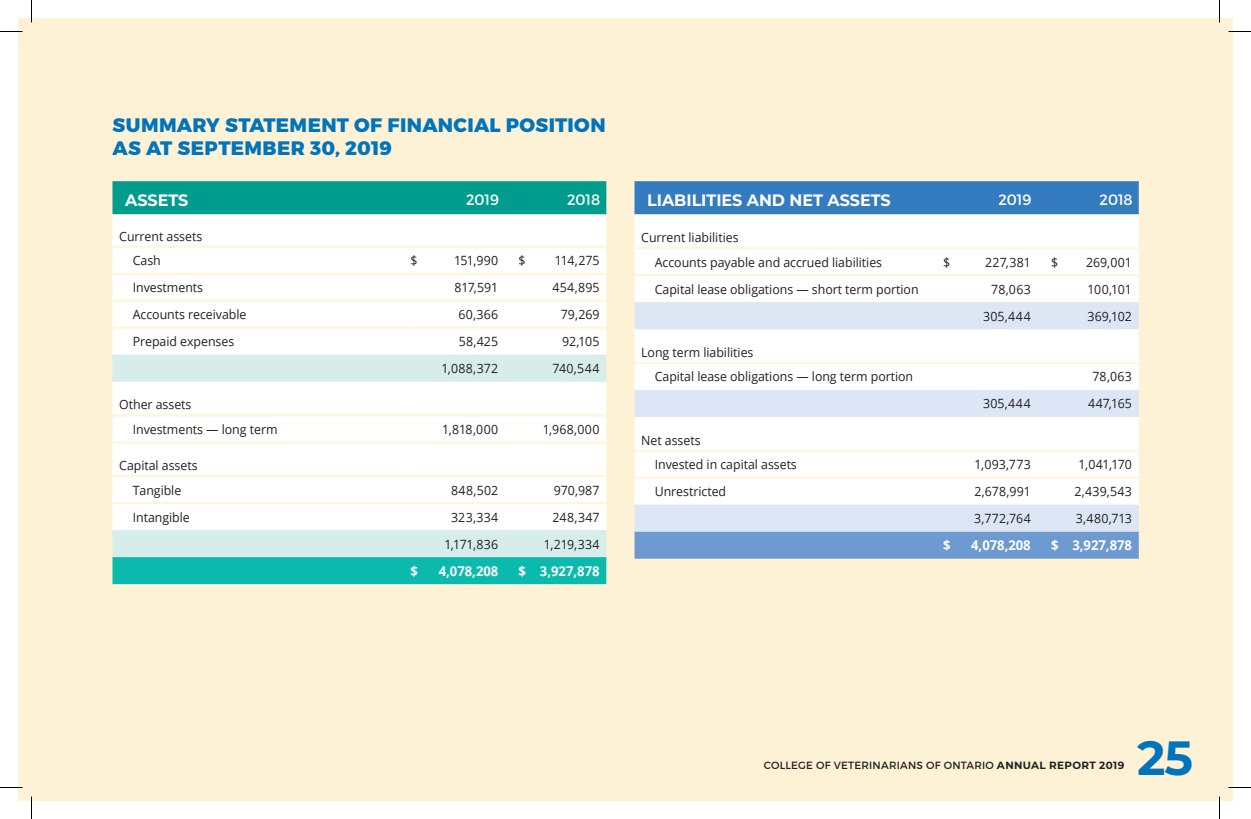
<style>
.page{position:relative;width:1251px;height:819px;background:#fff}
.page>*{position:absolute;margin:0;border:0;box-sizing:border-box;transform-origin:0 0}
.t1{font:700 48px "Montserrat";color:#0174bc}
.t2{font:800 19.5px/22.5px "Montserrat";letter-spacing:.02em;color:#0174bc}
.t3{font:700 16.5px "Montserrat";letter-spacing:-.005em;color:#fff}
.t4{font:15px "Montserrat";letter-spacing:-.005em;color:#fff}
.t5{font:700 13.5px "Open Sans";letter-spacing:-.005em;color:#fff}
.t6{font:12.75px/24.5px "Open Sans";letter-spacing:-.005em;color:#231f20}
.t7{font:10.5px "Montserrat";letter-spacing:.02em;color:#231f20}
.s1{font-weight:700}
</style>
<div class="page">
<div style="left:18px;top:18px;width:1215px;height:783px;background:#fef2d6"></div>
<div style="left:112px;top:181px;width:494px;height:33px;background:#009c8e"></div>
<div style="left:112px;top:214px;width:494px;height:141px;background:#fff"></div>
<svg style="left:112px;top:355px;width:494px;height:202px;background:#f3f9f9"></svg>
<div style="left:112px;top:557px;width:494px;height:27px;background:#0bb9ad"></div>
<hr style="left:112px;top:246px;width:299px;height:2px;background:#fef5dc">
<hr style="left:411px;top:246px;width:94px;height:2px;background:#fef5dc">
<hr style="left:505px;top:246px;width:101px;height:2px;background:#fef5dc">
<hr style="left:112px;top:273px;width:299px;height:2px;background:#fef5dc">
<hr style="left:411px;top:273px;width:94px;height:2px;background:#fef5dc">
<hr style="left:505px;top:273px;width:101px;height:2px;background:#fef5dc">
<hr style="left:112px;top:300px;width:299px;height:2px;background:#fef5dc">
<hr style="left:411px;top:300px;width:94px;height:2px;background:#fef5dc">
<hr style="left:505px;top:300px;width:101px;height:2px;background:#fef5dc">
<hr style="left:112px;top:327px;width:299px;height:2px;background:#fef5dc">
<hr style="left:411px;top:327px;width:94px;height:2px;background:#fef5dc">
<hr style="left:505px;top:327px;width:101px;height:2px;background:#fef5dc">
<hr style="left:112px;top:414px;width:299px;height:3px;background:#fef5dc">
<hr style="left:411px;top:414px;width:94px;height:3px;background:#fef5dc">
<hr style="left:505px;top:414px;width:101px;height:3px;background:#fef5dc">
<hr style="left:112px;top:441px;width:299px;height:3px;background:#fef5dc">
<hr style="left:411px;top:441px;width:94px;height:3px;background:#fef5dc">
<hr style="left:505px;top:441px;width:101px;height:3px;background:#fef5dc">
<hr style="left:112px;top:475px;width:299px;height:2px;background:#fef5dc">
<hr style="left:411px;top:475px;width:94px;height:2px;background:#fef5dc">
<hr style="left:505px;top:475px;width:101px;height:2px;background:#fef5dc">
<hr style="left:112px;top:502px;width:299px;height:2px;background:#fef5dc">
<hr style="left:411px;top:502px;width:94px;height:2px;background:#fef5dc">
<hr style="left:505px;top:502px;width:101px;height:2px;background:#fef5dc">
<div style="left:634px;top:181px;width:505px;height:33px;background:#357bbf"></div>
<div style="left:634px;top:214px;width:505px;height:88px;background:#fff"></div>
<svg style="left:634px;top:302px;width:505px;height:230px;background:#f2f5fa"></svg>
<div style="left:634px;top:532px;width:505px;height:27px;background:#6d9ad0"></div>
<hr style="left:634px;top:247px;width:309px;height:2px;background:#fef5dc">
<hr style="left:943px;top:247px;width:95px;height:2px;background:#fef5dc">
<hr style="left:1038px;top:247px;width:101px;height:2px;background:#fef5dc">
<hr style="left:634px;top:274px;width:309px;height:2px;background:#fef5dc">
<hr style="left:943px;top:274px;width:95px;height:2px;background:#fef5dc">
<hr style="left:1038px;top:274px;width:101px;height:2px;background:#fef5dc">
<hr style="left:634px;top:362px;width:309px;height:2px;background:#fef5dc">
<hr style="left:943px;top:362px;width:95px;height:2px;background:#fef5dc">
<hr style="left:1038px;top:362px;width:101px;height:2px;background:#fef5dc">
<hr style="left:634px;top:450px;width:309px;height:2px;background:#fef5dc">
<hr style="left:943px;top:450px;width:95px;height:2px;background:#fef5dc">
<hr style="left:1038px;top:450px;width:101px;height:2px;background:#fef5dc">
<hr style="left:634px;top:477px;width:309px;height:2px;background:#fef5dc">
<hr style="left:943px;top:477px;width:95px;height:2px;background:#fef5dc">
<hr style="left:1038px;top:477px;width:101px;height:2px;background:#fef5dc">
<svg style="left:0;top:31px;width:22px;height:1px"></svg>
<svg style="left:1228px;top:31px;width:23px;height:1px"></svg>
<svg style="left:0;top:787px;width:22px;height:1px"></svg>
<svg style="left:1228px;top:787px;width:23px;height:1px"></svg>
<svg style="left:31px;top:0;width:1px;height:22px"></svg>
<svg style="left:31px;top:796px;width:1px;height:23px"></svg>
<svg style="left:1219px;top:0;width:1px;height:22px"></svg>
<svg style="left:1219px;top:796px;width:1px;height:23px"></svg>
<h2 class="t2" style="left:112px;top:115px;width:495px">SUMMARY STATEMENT OF FINANCIAL POSITION<br>AS AT SEPTEMBER 30, 2019</h2>
<p class="t3" style="left:125px;top:188px;width:65px">ASSETS</p>
<p class="t4" style="left:466px;top:191px;width:35px">2019</p>
<p class="t4" style="left:567px;top:191px;width:35px">2018</p>
<p class="t6" style="left:133px;top:223px;width:71px;text-indent:-14px">Current assets<br>Cash</p>
<p class="t6" style="left:411px;top:248px;width:9px">$</p>
<p class="t6" style="left:454px;top:248px;width:46px">151,990</p>
<p class="t6" style="left:519px;top:248px;width:9px">$</p>
<p class="t6" style="left:555px;top:248px;width:46px">114,275</p>
<p class="t6" style="left:133px;top:275px;width:72px">Investments</p>
<p class="t6" style="left:454px;top:275px;width:45px">817,591</p>
<p class="t6" style="left:553px;top:275px;width:49px">454,895</p>
<p class="t6" style="left:133px;top:302px;width:115px">Accounts receivable</p>
<p class="t6" style="left:459px;top:302px;width:41px">60,366</p>
<p class="t6" style="left:561px;top:302px;width:40px">79,269</p>
<p class="t6" style="left:133px;top:329px;width:103px">Prepaid expenses</p>
<p class="t6" style="left:459px;top:329px;width:41px">58,425</p>
<p class="t6" style="left:562px;top:329px;width:39px">92,105</p>
<p class="t6" style="left:441px;top:356px;width:58px">1,088,372</p>
<p class="t6" style="left:553px;top:356px;width:48px">740,544</p>
<p class="t6" style="left:133px;top:392px;width:146px;text-indent:-14px">Other assets<br>Investments — long term</p>
<p class="t6" style="left:442px;top:417px;width:58px">1,818,000</p>
<p class="t6" style="left:543px;top:417px;width:58px">1,968,000</p>
<p class="t6" style="left:119px;top:453px;width:80px;text-align:center">Capital assets<br>Tangible</p>
<p class="t6" style="left:451px;top:477px;width:49px">848,502</p>
<p class="t6" style="left:554px;top:477px;width:47px">970,987</p>
<p class="t6" style="left:133px;top:504px;width:59px">Intangible</p>
<p class="t6" style="left:451px;top:504px;width:49px">323,334</p>
<p class="t6" style="left:553px;top:504px;width:49px">248,347</p>
<p class="t6" style="left:444px;top:531px;width:55px">1,171,836</p>
<p class="t6" style="left:544px;top:531px;width:57px">1,219,334</p>
<p class="t5" style="left:411px;top:561px;width:9px">$</p>
<p class="t5" style="left:439px;top:561px;width:61px">4,078,208</p>
<p class="t5" style="left:519px;top:561px;width:83px">$ 3,927,878</p>
<p class="t3" style="left:647px;top:188px;width:245px">LIABILITIES AND NET ASSETS</p>
<p class="t4" style="left:998px;top:191px;width:35px">2019</p>
<p class="t4" style="left:1100px;top:191px;width:35px">2018</p>
<p class="t6" style="left:655px;top:225px;width:229px;text-indent:-14px">Current liabilities<br>Accounts payable and accrued liabilities</p>
<p class="t6" style="left:943px;top:249px;width:9px">$</p>
<p class="t6" style="left:985px;top:249px;width:47px">227,381</p>
<p class="t6" style="left:1051px;top:249px;width:9px">$</p>
<p class="t6" style="left:1086px;top:249px;width:47px">269,001</p>
<p class="t6" style="left:655px;top:276px;width:265px">Capital lease obligations — short term portion</p>
<p class="t6" style="left:991px;top:276px;width:41px">78,063</p>
<p class="t6" style="left:1088px;top:276px;width:46px">100,101</p>
<p class="t6" style="left:983px;top:303px;width:49px">305,444</p>
<p class="t6" style="left:1088px;top:303px;width:46px">369,102</p>
<p class="t6" style="left:655px;top:340px;width:260px;text-indent:-14px">Long term liabilities<br>Capital lease obligations — long term portion</p>
<p class="t6" style="left:1092px;top:364px;width:41px">78,063</p>
<p class="t6" style="left:655px;top:428px;width:144px;text-indent:-14px">Net assets<br>Invested in capital assets</p>
<p class="t6" style="left:983px;top:391px;width:49px">305,444</p>
<p class="t6" style="left:1088px;top:391px;width:45px">447,165</p>
<p class="t6" style="left:975px;top:452px;width:58px">1,093,773</p>
<p class="t6" style="left:1079px;top:452px;width:55px">1,041,170</p>
<p class="t6" style="left:655px;top:479px;width:73px">Unrestricted</p>
<p class="t6" style="left:974px;top:479px;width:58px">2,678,991</p>
<p class="t6" style="left:1075px;top:479px;width:59px">2,439,543</p>
<p class="t6" style="left:974px;top:506px;width:58px">3,772,764</p>
<p class="t6" style="left:1076px;top:506px;width:58px">3,480,713</p>
<p class="t5" style="left:943px;top:536px;width:9px">$</p>
<p class="t5" style="left:971px;top:536px;width:61px">4,078,208</p>
<p class="t5" style="left:1051px;top:536px;width:83px">$ 3,927,878</p>
<p class="t7" style="left:764px;top:759px;width:362px">COLLEGE OF VETERINARIANS OF ONTARIO <span class="s1">ANNUAL REPORT 2019</span></p>
<h1 class="t1" style="left:1137px;top:723px;width:58px">25</h1>
</div>
